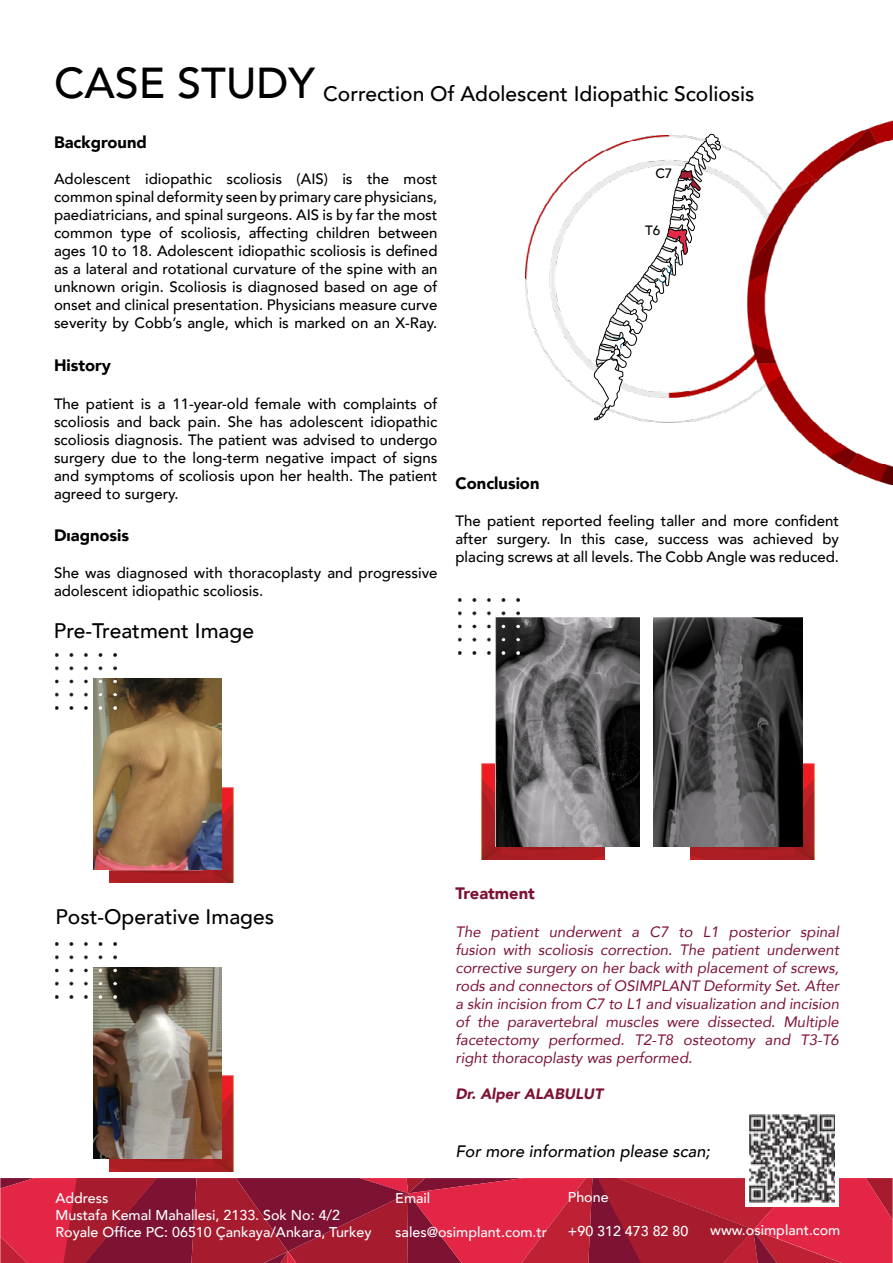
<style>
.page{position:relative;width:893px;height:1263px;background:#fff}
.page>*{position:absolute;margin:0;border:0;box-sizing:border-box;transform-origin:0 0}
.t1{font:500 21px "Avenir";color:#000}
.t2{font:900 16.5px "Avenir";color:#000}
.t3{font:italic 500 16.5px "Avenir";color:#000}
.t4{font:900 16.5px "Avenir";color:#7d1233}
.t5{font:500 15px/18px "Avenir";color:#000;text-align:justify}
.t6{font:italic 15px/18px "Avenir";color:#7d1233;text-align:justify}
.t7{font:italic 900 15px "Avenir";color:#7d1233}
.t8{font:500 14.25px/17.1px "Avenir";color:#fff}
.t9{font:500 13.5px "Avenir";color:#000}
.s1{font-size:43.2px}
</style>
<div class="page">
<img style="left:109px;top:787px;width:124px;height:96px">
<img style="left:481px;top:763px;width:124px;height:96px">
<img style="left:690px;top:763px;width:124px;height:96px">
<img style="left:109px;top:1076px;width:124px;height:95px">
<img style="left:93px;top:678px;width:128px;height:192px">
<img style="left:93px;top:967px;width:128px;height:191px">
<img style="left:55px;top:654px;width:61px;height:56px">
<img style="left:495px;top:617px;width:307px;height:229px">
<img style="left:458px;top:599px;width:61px;height:56px">
<svg style="left:0;top:1178px;width:893px;height:85px;background:#b11e37"></svg>
<svg style="left:745px;top:1114px;width:94px;height:93px"></svg>
<img style="left:750px;top:1115px;width:85px;height:87px">
<img style="left:55px;top:942px;width:61px;height:56px">
<img style="left:525px;top:120px;width:368px;height:365px">
<svg style="left:594px;top:134px;width:127px;height:286px"></svg>
<div style="left:641px;top:613px;width:12px;height:250px;background:#fff"></div>
<h1 class="t1" style="left:54px;top:75px;width:702px"><span class="s1">CASE STUDY</span> Correction Of Adolescent Idiopathic Scoliosis</h1>
<p class="t2" style="left:54px;top:128px;width:94px">Background</p>
<p class="t5" style="left:54px;top:169px;width:385px">Adolescent idiopathic scoliosis (AIS) is the most common spinal deformity seen by primary care physicians, paediatricians, and spinal surgeons. AIS is by far the most common type of scoliosis, affecting children between ages 10 to 18. Adolescent idiopathic scoliosis is defined as a lateral and rotational curvature of the spine with an unknown origin. Scoliosis is diagnosed based on age of onset and clinical presentation. Physicians measure curve severity by Cobb’s angle, which is marked on an X-Ray.</p>
<p class="t2" style="left:54px;top:351px;width:59px">History</p>
<p class="t5" style="left:54px;top:394px;width:385px">The patient is a 11-year-old female with complaints of scoliosis and back pain. She has adolescent idiopathic scoliosis diagnosis. The patient was advised to undergo surgery due to the long-term negative impact of signs and symptoms of scoliosis upon her health. The patient agreed to surgery.</p>
<p class="t2" style="left:54px;top:521px;width:77px">Dıagnosis</p>
<p class="t5" style="left:54px;top:563px;width:385px">She was diagnosed with thoracoplasty and progressive adolescent idiopathic scoliosis.</p>
<h1 class="t1" style="left:54px;top:613px;width:202px">Pre-Treatment Image</h1>
<p class="t9" style="left:655px;top:161px;width:19px">C7</p>
<p class="t9" style="left:645px;top:219px;width:17px">T6</p>
<p class="t2" style="left:455px;top:469px;width:86px">Conclusion</p>
<p class="t5" style="left:455px;top:511px;width:385px">The patient reported feeling taller and more confident after surgery. In this case, success was achieved by placing screws at all levels. The Cobb Angle was reduced.</p>
<h1 class="t1" style="left:55px;top:898px;width:220px">Post-Operative Images</h1>
<p class="t4" style="left:455px;top:879px;width:81px">Treatment</p>
<p class="t6" style="left:455px;top:922px;width:385px">The patient underwent a C7 to L1 posterior spinal fusion with scoliosis correction. The patient underwent corrective surgery on her back with placement of screws, rods and connectors of OSIMPLANT Deformity Set. After a skin incision from C7 to L1 and visualization and incision of the paravertebral muscles were dissected. Multiple facetectomy performed. T2-T8 osteotomy and T3-T6 right thoracoplasty was performed.</p>
<p class="t7" style="left:455px;top:1081px;width:149px">Dr. Alper ALABULUT</p>
<p class="t3" style="left:455px;top:1142px;width:256px">For more information please scan;</p>
<p class="t8" style="left:56px;top:1188px;width:318px">Address<br>Mustafa Kemal Mahallesi, 2133. Sok No: 4/2<br>Royale Office PC: 06510 Çankaya/Ankara, Turkey</p>
<p class="t8" style="left:395px;top:1188px;width:37px">Email</p>
<p class="t8" style="left:395px;top:1223px;width:153px">sales@osimplant.com.tr</p>
<p class="t8" style="left:568px;top:1188px;width:42px">Phone</p>
<p class="t8" style="left:568px;top:1222px;width:122px">+90 312 473 82 80</p>
<p class="t8" style="left:710px;top:1220px;width:132px">www.osimplant.com</p>
</div>
